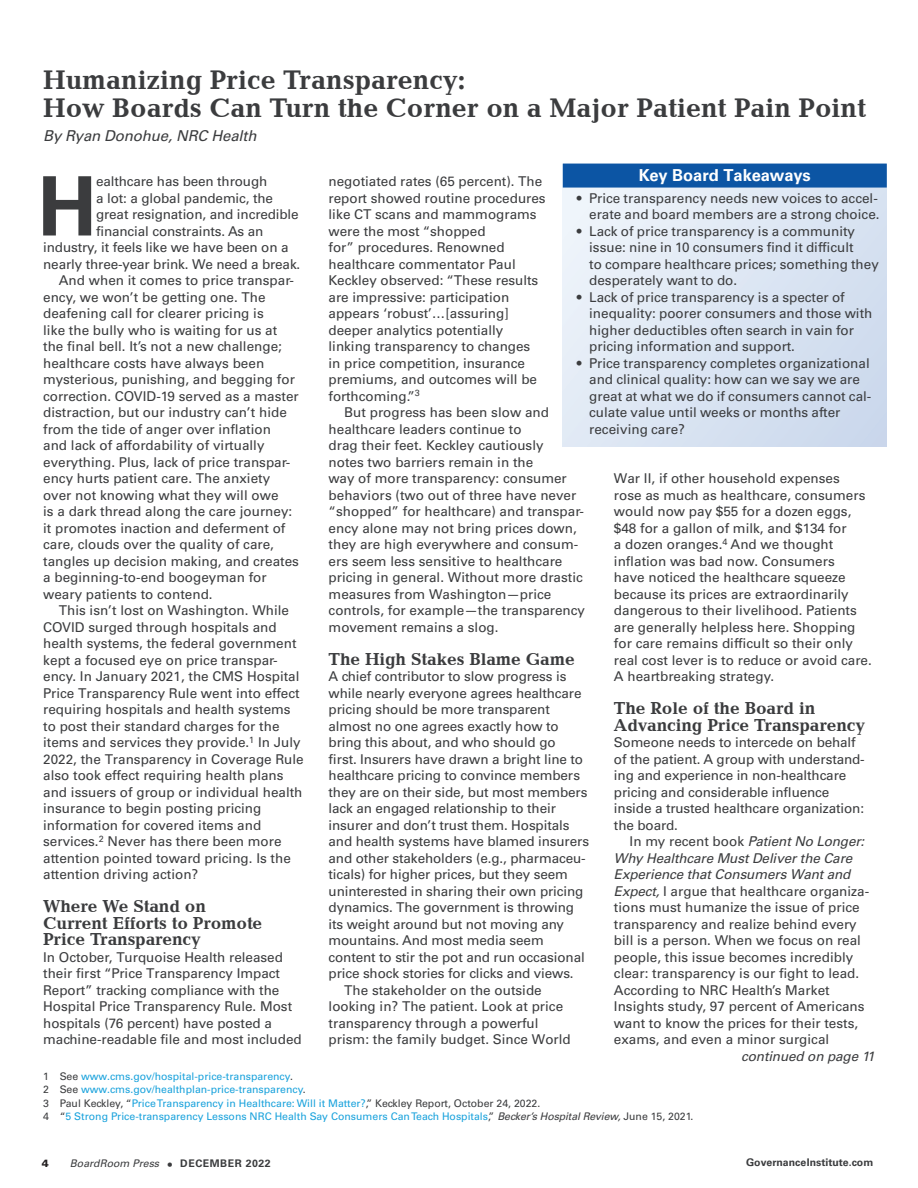
<style>
.page{position:relative;width:918px;height:1188px;background:#fff}
.page>*{position:absolute;margin:0;border:0;box-sizing:border-box;transform-origin:0 0}
.firstParagraph{font:700 81.9px "Univers LT Std";color:#3b3c3e}
.t1{font:700 27px/28.5px "Candida LT";color:#3b3c3e}
.t2{font:700 17.4px/16.5px "Candida LT";letter-spacing:-.01em;color:#3b3c3e}
.Key_Board_Takeaways{font:700 16.5px "Univers LT Std";letter-spacing:-.005em;color:#fff}
.Byline{font:italic 15px "Univers LT Std";letter-spacing:-.01em;color:#3b3c3e}
.body{font:13.5px/16.5px "Univers LT Std";color:#3b3c3e}
.body-no-indent{font:13.5px/16.5px "Univers LT Std";letter-spacing:-.01em;color:#3b3c3e}
.firstParagraph-2{font:13.5px "Univers LT Std";letter-spacing:-.01em;color:#3b3c3e}
.continued{font:italic 13.5px "Univers LT Std";letter-spacing:-.01em;color:#3b3c3e}
.Footnote{font:10.5px "Univers LT Std";color:#19a2dc}
.Footnote-2{font:10.5px "Univers LT Std";color:#3b3c3e}
.t3{font:italic 10.5px "Univers LT Std";color:#3b3c3e}
.t4{font:700 10.5px "Univers LT Std";color:#3b3c3e}
.t5{font:900 10.5px "Univers LT Std";color:#231f20}
.s1{font-style:italic}
.s2{color:#3b3c3e}
.s3{color:#19a2dc}
.s4{font-style:italic;color:#3b3c3e}
.s5{font-style:normal;font-size:12px}
.s6{font-weight:700;font-style:normal}
</style>
<div class="page">
<div style="left:563px;top:165px;width:324px;height:282px;background:linear-gradient(to right,#eaf0f8,#d0dcee)"></div>
<div style="left:563px;top:164px;width:324px;height:24px;background:#0c55a4"></div>
<h1 class="t1" style="left:43px;top:65px;width:824px">Humanizing Price Transparency:<br>How Boards Can Turn the Corner on a Major Patient Pain Point</h1>
<p class="Byline" style="left:43px;top:126px;width:215px">By Ryan Donohue, NRC Health</p>
<p class="firstParagraph" style="left:38px;top:159px;width:61px">H</p>
<p class="firstParagraph-2" style="left:96px;top:173px;width:173px">ealthcare has been through</p>
<p class="firstParagraph-2" style="left:96px;top:190px;width:179px">a lot: a global pandemic, the</p>
<p class="firstParagraph-2" style="left:96px;top:206px;width:204px">great resignation, and incredible</p>
<p class="firstParagraph-2" style="left:96px;top:223px;width:169px">financial constraints. As an</p>
<p class="firstParagraph-2" style="left:43px;top:239px;width:247px">industry, it feels like we have been on a</p>
<p class="firstParagraph-2" style="left:43px;top:256px;width:259px">nearly three-year brink. We need a break.</p>
<p class="body" style="left:43px;top:272px;width:257px;text-indent:16px">And when it comes to price transpar&shy;ency, we won’t be getting one. The deafening call for clearer pricing is<br>like the bully who is waiting for us at the final bell. It’s not a new challenge; healthcare costs have always been mysterious, punishing, and begging for correction. COVID-19 served as a master distraction, but our industry can’t hide from the tide of anger over inflation<br>and lack of affordability of virtually everything. Plus, lack of price transpar&shy;ency hurts patient care. The anxiety over not knowing what they will owe<br>is a dark thread along the care journey: it promotes inaction and deferment of care, clouds over the quality of care, tangles up decision making, and creates a beginning-to-end boogeyman for weary patients to contend.</p>
<p class="body" style="left:43px;top:602px;width:262px;text-indent:16px">This isn’t lost on Washington. While COVID surged through hospitals and health systems, the federal government kept a focused eye on price transpar&shy;ency. In January 2021, the CMS Hospital Price Transparency Rule went into effect requiring hospitals and health systems to post their standard charges for the items and services they provide.<sup>1</sup> In July 2022, the Transparency in Coverage Rule also took effect requiring health plans and issuers of group or individual health insurance to begin posting pricing information for covered items and services.<sup>2</sup> Never has there been more attention pointed toward pricing. Is the attention driving action?</p>
<h2 class="t2" style="left:43px;top:898px;width:221px">Where We Stand on<br>Current Efforts to Promote<br>Price Transparency</h2>
<p class="body-no-indent" style="left:43px;top:949px;width:260px">In October, Turquoise Health released their first “Price Transparency Impact Report” tracking compliance with the Hospital Price Transparency Rule. Most hospitals (76 percent) have posted a machine-readable file and most included</p>
<p class="Key_Board_Takeaways" style="left:639px;top:166px;width:173px">Key Board Takeaways</p>
<p class="body" style="left:577px;top:190px;width:304px;text-align:right">• Price transparency needs new voices to accel&shy;erate and board members are a strong choice.</p>
<p class="body" style="left:589px;top:223px;width:291px;text-indent:-12px">• Lack of price transparency is a community issue: nine in 10 consumers find it difficult<br>to compare healthcare prices; something they desperately want to do.</p>
<p class="body" style="left:589px;top:289px;width:285px;text-indent:-12px">• Lack of price transparency is a specter of inequality: poorer consumers and those with higher deductibles often search in vain for pricing information and support.</p>
<p class="body" style="left:589px;top:355px;width:284px;text-indent:-12px">• Price transparency completes organizational and clinical quality: how can we say we are great at what we do if consumers cannot cal&shy;culate value until weeks or months after receiving care?</p>
<p class="body-no-indent" style="left:329px;top:173px;width:219px">negotiated rates (65 percent). The report showed routine procedures like CT scans and mammograms were the most “shopped<br>for” procedures. Renowned healthcare commentator Paul<br>Keckley observed: “These results are impressive: participation appears ‘robust’…[assuring] deeper analytics potentially linking transparency to changes in price competition, insurance premiums, and outcomes will be forthcoming.”<sup>3</sup></p>
<p class="body" style="left:329px;top:404px;width:258px;text-indent:16px">But progress has been slow and healthcare leaders continue to<br>drag their feet. Keckley cautiously<br>notes two barriers remain in the<br>way of more transparency: consumer behaviors (two out of three have never “shopped” for healthcare) and transpar&shy;ency alone may not bring prices down, they are high everywhere and consum&shy;ers seem less sensitive to healthcare pricing in general. Without more drastic measures from Washington—price controls, for example—the transparency movement remains a slog.</p>
<h2 class="t2" style="left:329px;top:650px;width:248px">The High Stakes Blame Game</h2>
<p class="body-no-indent" style="left:329px;top:668px;width:262px">A chief contributor to slow progress is while nearly everyone agrees healthcare pricing should be more transparent almost no one agrees exactly how to bring this about, and who should go<br>first. Insurers have drawn a bright line to healthcare pricing to convince members they are on their side, but most members lack an engaged relationship to their insurer and don’t trust them. Hospitals and health systems have blamed insurers and other stakeholders (e.g., pharmaceu&shy;ticals) for higher prices, but they seem uninterested in sharing their own pricing dynamics. The government is throwing its weight around but not moving any mountains. And most media seem content to stir the pot and run occasional price shock stories for clicks and views.</p>
<p class="body" style="left:329px;top:982px;width:244px;text-indent:16px">The stakeholder on the outside looking in? The patient. Look at price transparency through a powerful prism: the family budget. Since World</p>
<p class="body" style="left:614px;top:470px;width:259px">War II, if other household expenses<br>rose as much as healthcare, consumers would now pay $55 for a dozen eggs, $48 for a gallon of milk, and $134 for<br>a dozen oranges.<sup>4</sup> And we thought inflation was bad now. Consumers<br>have noticed the healthcare squeeze because its prices are extraordinarily dangerous to their livelihood. Patients are generally helpless here. Shopping for care remains difficult so their only real cost lever is to reduce or avoid care.<br>A heartbreaking strategy.</p>
<h2 class="t2" style="left:614px;top:700px;width:253px">The Role of the Board in<br>Advancing Price Transparency</h2>
<p class="body-no-indent" style="left:614px;top:734px;width:252px">Someone needs to intercede on behalf of the patient. A group with understand&shy;ing and experience in non-healthcare pricing and considerable influence inside a trusted healthcare organization: the board.</p>
<p class="body" style="left:614px;top:833px;width:257px;text-indent:16px">In my recent book <span class="s1">Patient No Longer:<br>Why Healthcare Must Deliver the Care Experience that Consumers Want and Expect,</span> I argue that healthcare organiza&shy;tions must humanize the issue of price transparency and realize behind every bill is a person. When we focus on real people, this issue becomes incredibly clear: transparency is our fight to lead.<br>According to NRC Health’s Market Insights study, 97 percent of Americans want to know the prices for their tests, exams, and even a minor surgical</p>
<p class="continued" style="left:741px;top:1048px;width:135px">continued on page 11</p>
<p class="Footnote" style="left:43px;top:1070px;width:251px"><span class="s2">1 See</span> www.cms.gov/hospital-price-transparency<span class="s2">.</span></p>
<p class="Footnote" style="left:43px;top:1083px;width:264px"><span class="s2">2 See</span> www.cms.gov/healthplan-price-transparency<span class="s2">.</span></p>
<p class="Footnote-2" style="left:43px;top:1097px;width:499px">3 Paul Keckley, “<span class="s3">Price Transparency in Healthcare: Will it Matter?</span>,” Keckley Report, October 24, 2022.</p>
<p class="Footnote" style="left:43px;top:1110px;width:652px"><span class="s2">4 “</span>5 Strong Price-transparency Lessons NRC Health Say Consumers Can Teach Hospitals<span class="s2">,”</span> <span class="s4">Becker’s Hospital Review,</span> <span class="s2">June 15, 2021.</span></p>
<p class="t5" style="left:42px;top:1157px;width:9px">4</p>
<p class="t3" style="left:70px;top:1158px;width:202px">BoardRoom Press <span class="s5">•</span> <span class="s6">DECEMBER 2022</span></p>
<p class="t4" style="left:746px;top:1156px;width:129px">GovernanceInstitute.com</p>
</div>
